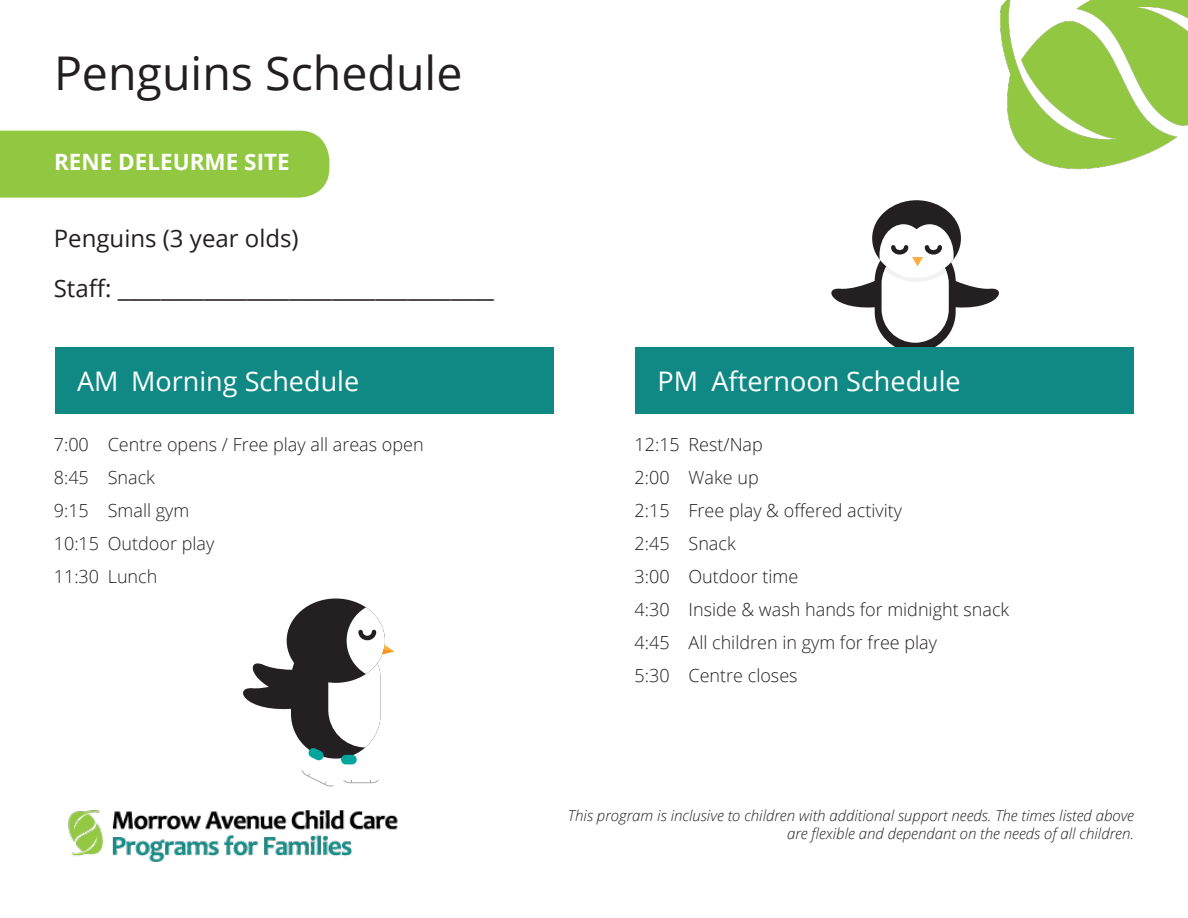
<style>
.page{position:relative;width:1188px;height:918px;background:#fff}
.page>*{position:absolute;margin:0;border:0;box-sizing:border-box;transform-origin:0 0}
.t1{font:46.5px "Open Sans";color:#231f20}
.t2{font:27px "Open Sans";color:#fff}
.t3{font:24px "Open Sans";color:#231f20}
.t4{font:700 22.5px "Open Sans";color:#fff}
.t5{font:300 18px "Open Sans";color:#231f20}
.t6{font:italic 300 15px/18px "Open Sans";color:#231f20;text-align:right}
</style>
<div class="page">
<div style="left:875px;top:241px;width:81px;height:111px;background:#241f21;border-radius:40px"></div>
<div style="left:882px;top:250px;width:67px;height:93px;background:#fff;border-radius:34px"></div>
<div style="left:872px;top:200px;width:89px;height:76px;background:#241f21;border-radius:50%"></div>
<svg style="left:831px;top:224px;width:168px;height:92px"></svg>
<img style="left:1000px;top:0;width:188px;height:170px">
<img style="left:68px;top:810px;width:330px;height:52px">
<div style="left:0;top:131px;width:329px;height:67px;background:#92c741"></div>
<div style="left:55px;top:348px;width:498px;height:66px;background:#108985"></div>
<div style="left:635px;top:348px;width:499px;height:66px;background:#108985"></div>
<div style="left:287px;top:599px;width:98px;height:84px;background:#241f21;border-radius:50%"></div>
<svg style="left:347px;top:607px;width:38px;height:67px"></svg>
<svg style="left:343px;top:780px;width:36px;height:3px"></svg>
<div style="left:341px;top:755px;width:16px;height:9px;background:#00a69e;border-radius:5px"></div>
<svg style="left:302px;top:770px;width:32px;height:17px"></svg>
<svg style="left:243px;top:627px;width:151px;height:134px"></svg>
<p class="t1" style="left:54px;top:41px;width:410px">Penguins Schedule</p>
<p class="t4" style="left:54px;top:146px;width:237px">RENE DELEURME SITE</p>
<p class="t3" style="left:54px;top:222px;width:246px">Penguins (3 year olds)</p>
<p class="t3" style="left:54px;top:272px;width:442px">Staff: ___________________________________</p>
<p class="t2" style="left:77px;top:363px;width:284px">AM Morning Schedule</p>
<p class="t2" style="left:658px;top:363px;width:305px">PM Afternoon Schedule</p>
<p class="t5" style="left:54px;top:432px;width:371px">7:00 Centre opens / Free play all areas open</p>
<p class="t5" style="left:54px;top:465px;width:103px">8:45 Snack</p>
<p class="t5" style="left:54px;top:498px;width:137px">9:15 Small gym</p>
<p class="t5" style="left:54px;top:531px;width:162px">10:15 Outdoor play</p>
<p class="t5" style="left:54px;top:564px;width:105px">11:30 Lunch</p>
<p class="t5" style="left:635px;top:432px;width:130px">12:15 Rest/Nap</p>
<p class="t5" style="left:635px;top:465px;width:126px">2:00 Wake up</p>
<p class="t5" style="left:635px;top:498px;width:269px">2:15 Free play &amp; offered activity</p>
<p class="t5" style="left:635px;top:531px;width:103px">2:45 Snack</p>
<p class="t5" style="left:635px;top:564px;width:165px">3:00 Outdoor time</p>
<p class="t5" style="left:635px;top:597px;width:376px">4:30 Inside &amp; wash hands for midnight snack</p>
<p class="t5" style="left:635px;top:630px;width:304px">4:45 All children in gym for free play</p>
<p class="t5" style="left:635px;top:663px;width:165px">5:30 Centre closes</p>
<p class="t6" style="left:568px;top:807px;width:568px">This program is inclusive to children with additional support needs. The times listed above are flexible and dependant on the needs of all children.</p>
</div>
